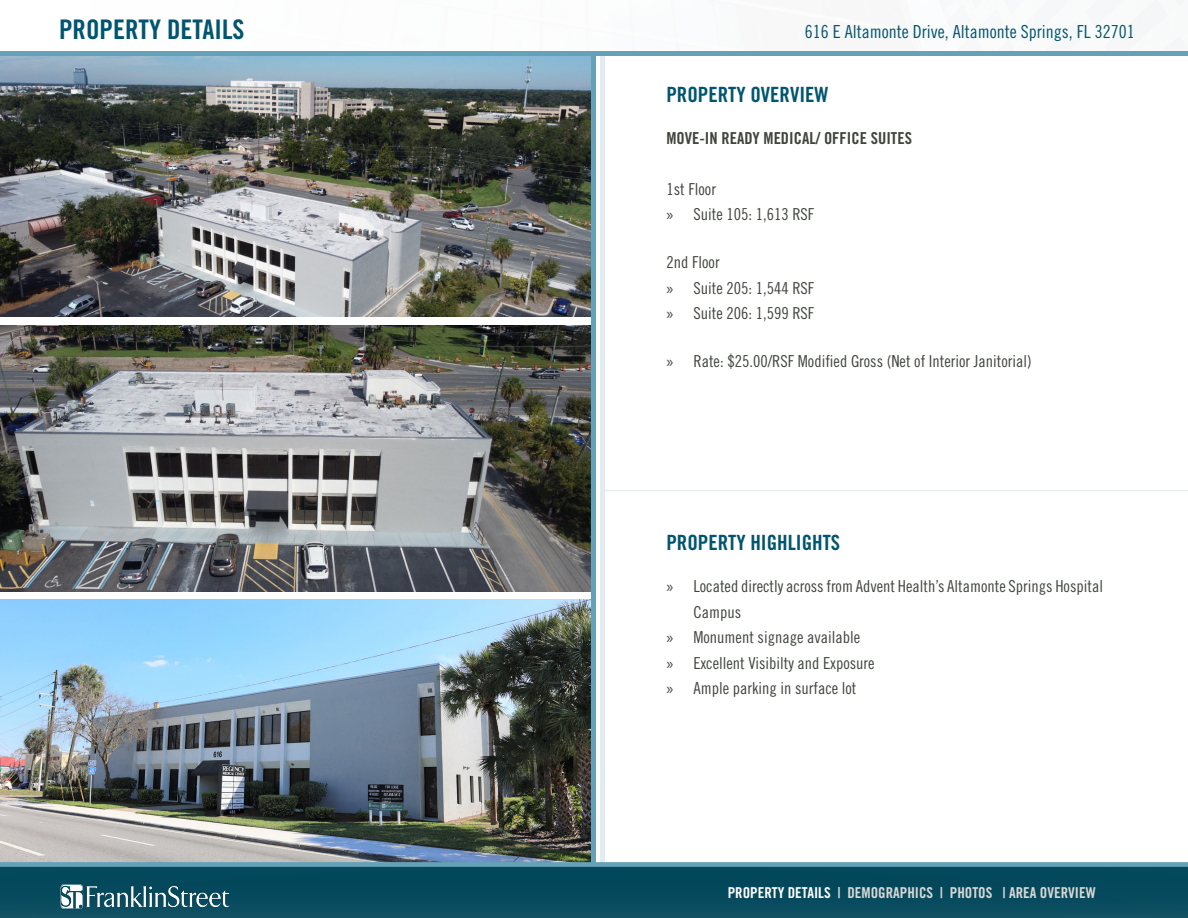
<style>
.page{position:relative;width:1188px;height:918px;background:#fff}
.page>*{position:absolute;margin:0;border:0;box-sizing:border-box;transform-origin:0 0}
.t1{font:27px "Trade Gothic Bold Cond Twenty";color:#01556f}
.t2{font:21px "Trade Gothic Bold Cond Twenty";color:#01556f}
.t3{font:18px "Trade Gothic Cond Eighteen";color:#01556f}
.t4{font:16.5px/25.5px "Trade Gothic Cond Eighteen";color:#40453d}
.t5{font:16.5px "Trade Gothic Bold Cond Twenty";color:#40453d}
.t6{font:15px "Trade Gothic Bold Cond Twenty";color:#d9d9d5}
.s1{font-family:"Myriad Pro"}
.s2{color:#fff}
</style>
<div class="page">
<div style="left:0;top:51px;width:1188px;height:5px;background:#65a1b8"></div>
<img style="left:0;top:57px;width:591px;height:259px">
<img style="left:0;top:325px;width:591px;height:266px">
<img style="left:0;top:599px;width:591px;height:263px">
<hr style="left:604px;top:490px;width:584px;height:1px;background:#93a596">
<hr style="left:591px;top:53px;width:4px;height:810px;background:#65a1b8">
<hr style="left:600px;top:55px;width:4px;height:810px;background:#e0ecf1">
<svg style="left:0;top:862px;width:1188px;height:56px;background:#105266"></svg>
<img style="left:58px;top:880px;width:173px;height:33px">
<p class="t1" style="left:59px;top:13px;width:187px">PROPERTY DETAILS</p>
<p class="t3" style="left:805px;top:20px;width:331px">616 E Altamonte Drive, Altamonte Springs, FL 32701</p>
<p class="t2" style="left:666px;top:82px;width:164px">PROPERTY OVERVIEW</p>
<p class="t5" style="left:666px;top:128px;width:247px">MOVE-IN READY MEDICAL/ OFFICE SUITES</p>
<p class="t4" style="left:666px;top:176px;width:51px">1st Floor</p>
<p class="t4" style="left:666px;top:202px;width:149px"><span class="s1">»</span> Suite 105: 1,613 RSF</p>
<p class="t4" style="left:666px;top:250px;width:55px">2nd Floor</p>
<p class="t4" style="left:666px;top:275px;width:149px"><span class="s1">»</span> Suite 205: 1,544 RSF</p>
<p class="t4" style="left:666px;top:301px;width:149px"><span class="s1">»</span> Suite 206: 1,599 RSF</p>
<p class="t4" style="left:666px;top:349px;width:367px"><span class="s1">»</span> Rate: $25.00/RSF Modified Gross (Net of Interior Janitorial)</p>
<p class="t2" style="left:666px;top:530px;width:175px">PROPERTY HIGHLIGHTS</p>
<p class="t4" style="left:693px;top:573px;width:411px;text-indent:-27px"><span class="s1">»</span> Located directly across from Advent Health’s Altamonte Springs Hospital<br>Campus</p>
<p class="t4" style="left:666px;top:624px;width:195px"><span class="s1">»</span> Monument signage available</p>
<p class="t4" style="left:666px;top:650px;width:210px"><span class="s1">»</span> Excellent Visibilty and Exposure</p>
<p class="t4" style="left:666px;top:675px;width:192px"><span class="s1">»</span> Ample parking in surface lot</p>
<p class="t6" style="left:728px;top:884px;width:369px"><span class="s2">PROPERTY DETAILS</span> | DEMOGRAPHICS | PHOTOS | AREA OVERVIEW</p>
</div>
